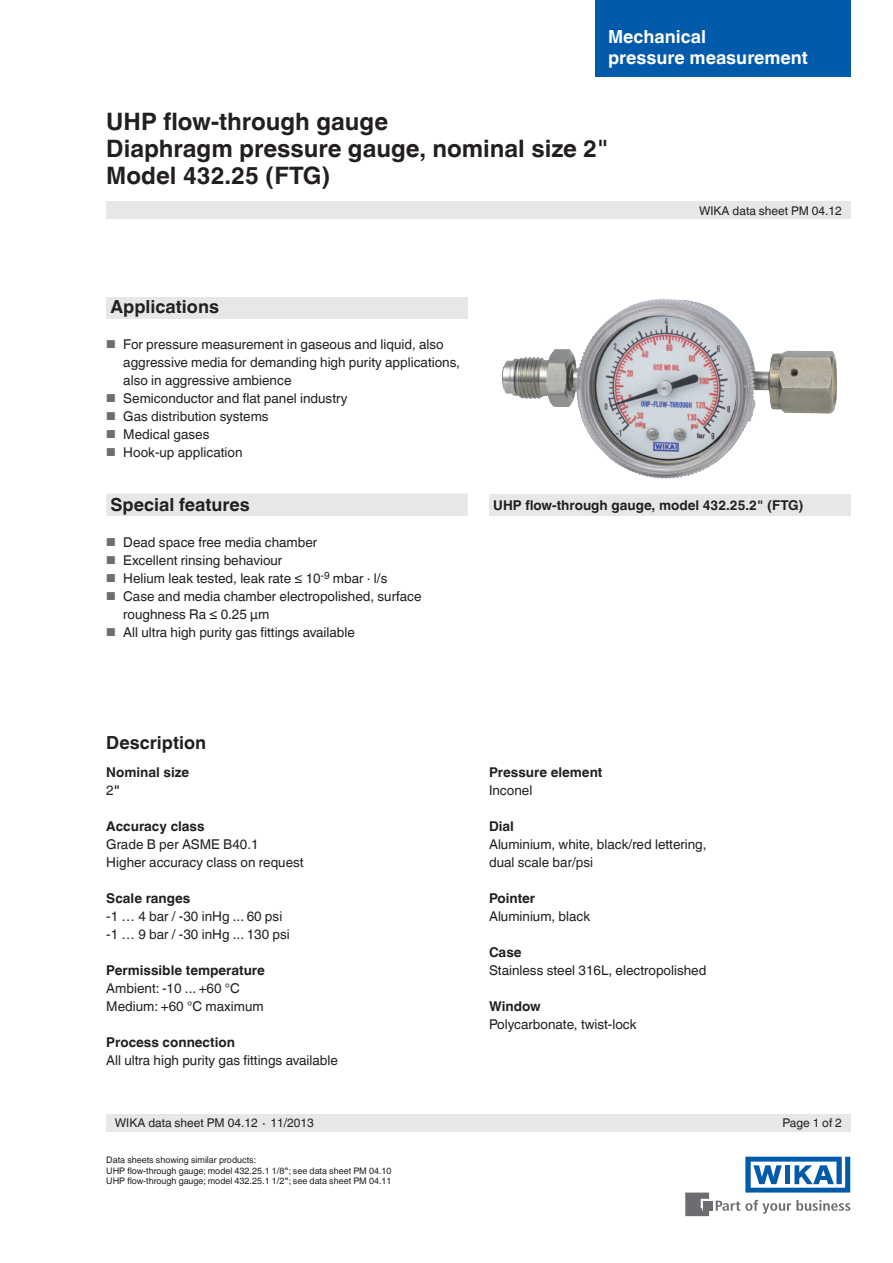
<style>
.page{position:relative;width:893px;height:1263px;background:#fff}
.page>*{position:absolute;margin:0;border:0;box-sizing:border-box;transform-origin:0 0}
.t1{font:700 24px/27px "Helvetica World";color:#231f20}
.t2{font:700 18px "Helvetica World";color:#231f20}
.t3{font:700 18px/21px "Helvetica World";color:#fff}
.t4{font:13.5px/18px "Helvetica World";color:#231f20}
.t5{font:700 13.5px/18px "Helvetica World";color:#231f20}
.t6{font:12px "Helvetica World";color:#231f20}
.t7{font:9px/10.5px "Helvetica World";color:#231f20}
.s1{font-size:11.55px;color:#6c6d70}
.s2{font-weight:400}
.s3{font-weight:700}
</style>
<div class="page">
<div style="left:106px;top:298px;width:362px;height:21px;background:#e6e7e9"></div>
<svg style="left:716px;top:1200px;width:134px;height:14px"></svg>
<div style="left:703px;top:1201px;width:9px;height:9px;background:#6c6d70"></div>
<svg style="left:685px;top:1192px;width:24px;height:24px"></svg>
<svg style="left:745px;top:1157px;width:105px;height:35px"></svg>
<div style="left:106px;top:202px;width:744px;height:17px;background:#e6e7e9"></div>
<div style="left:106px;top:1114px;width:744px;height:17px;background:#e6e7e9"></div>
<div style="left:489px;top:494px;width:362px;height:22px;background:#e6e7e9"></div>
<div style="left:106px;top:493px;width:362px;height:23px;background:#e6e7e9"></div>
<div style="left:595px;top:0;width:255px;height:77px;background:#015aaa"></div>
<img style="left:502px;top:298px;width:254px;height:181px">
<h2 class="t3" style="left:608px;top:26px;width:201px">Mechanical<br>pressure measurement</h2>
<h1 class="t1" style="left:106px;top:108px;width:504px">UHP flow-through gauge<br>Diaphragm pressure gauge, nominal size 2"<br>Model 432.25 (FTG)</h1>
<p class="t6" style="left:699px;top:204px;width:144px">WIKA data sheet PM 04.12</p>
<h2 class="t2" style="left:111px;top:296px;width:110px">Applications</h2>
<p class="t4" style="left:123px;top:335px;width:338px;text-indent:-17px"><span class="s1">■</span> For pressure measurement in gaseous and liquid, also aggressive media for demanding high purity applications, also in aggressive ambience</p>
<p class="t4" style="left:106px;top:389px;width:243px"><span class="s1">■</span> Semiconductor and flat panel industry</p>
<p class="t4" style="left:106px;top:407px;width:164px"><span class="s1">■</span> Gas distribution systems</p>
<p class="t4" style="left:106px;top:425px;width:105px"><span class="s1">■</span> Medical gases</p>
<p class="t4" style="left:106px;top:443px;width:138px"><span class="s1">■</span> Hook-up application</p>
<h2 class="t2" style="left:111px;top:494px;width:141px">Special features</h2>
<p class="t4" style="left:106px;top:533px;width:212px"><span class="s1">■</span> Dead space free media chamber</p>
<p class="t4" style="left:106px;top:551px;width:178px"><span class="s1">■</span> Excellent rinsing behaviour</p>
<p class="t4" style="left:106px;top:569px;width:283px"><span class="s1">■</span> Helium leak tested, leak rate ≤ 10<sup>-9</sup> mbar · l/s</p>
<p class="t4" style="left:123px;top:587px;width:300px;text-indent:-17px"><span class="s1">■</span> Case and media chamber electropolished, surface roughness Ra ≤ 0.25 µm</p>
<p class="t4" style="left:106px;top:623px;width:250px"><span class="s1">■</span> All ultra high purity gas fittings available</p>
<p class="t5" style="left:493px;top:496px;width:312px">UHP flow-through gauge, model 432.25.2" (FTG)</p>
<h2 class="t2" style="left:106px;top:732px;width:101px">Description</h2>
<p class="t5" style="left:106px;top:763px;width:84px">Nominal size<br><span class="s2">2</span>"</p>
<p class="t5" style="left:106px;top:817px;width:100px">Accuracy class</p>
<p class="t4" style="left:106px;top:835px;width:199px">Grade B per ASME B40.1<br>Higher accuracy class on request</p>
<p class="t5" style="left:106px;top:889px;width:86px">Scale ranges</p>
<p class="t4" style="left:106px;top:907px;width:185px">-1 … 4 bar / -30 inHg ... 60 psi -1 … 9 bar / -30 inHg ... 130 psi</p>
<p class="t5" style="left:106px;top:961px;width:160px">Permissible temperature</p>
<p class="t4" style="left:106px;top:979px;width:159px">Ambient: -10 ... +60 °C<br>Medium: +60 °C maximum</p>
<p class="t5" style="left:106px;top:1033px;width:130px">Process connection</p>
<p class="t4" style="left:106px;top:1051px;width:233px">All ultra high purity gas fittings available</p>
<p class="t5" style="left:489px;top:763px;width:115px">Pressure element</p>
<p class="t4" style="left:489px;top:781px;width:45px">Inconel</p>
<p class="t5" style="left:489px;top:817px;width:26px">Dial</p>
<p class="t4" style="left:489px;top:835px;width:219px">Aluminium, white, black/red lettering, dual scale bar/psi</p>
<p class="t5" style="left:489px;top:889px;width:48px">Pointer</p>
<p class="t4" style="left:489px;top:907px;width:103px">Aluminium, black</p>
<p class="t5" style="left:489px;top:943px;width:34px">Case</p>
<p class="t4" style="left:489px;top:961px;width:219px">Stainless steel 316L, electropolished</p>
<p class="t5" style="left:489px;top:997px;width:53px">Window</p>
<p class="t4" style="left:489px;top:1015px;width:149px">Polycarbonate, twist-lock</p>
<p class="t6" style="left:115px;top:1116px;width:201px">WIKA data sheet PM 04.12 ∙ 11/2013</p>
<p class="t6" style="left:782px;top:1116px;width:61px">Page 1 of 2</p>
<p class="t7" style="left:106px;top:1155px;width:287px">Data sheets showing similar products:<br>UHP flow-through gauge; model 432.25.1 1/8<span class="s3">"</span>; see data sheet PM 04.10<br>UHP flow-through gauge; model 432.25.1 1/2<span class="s3">"</span>; see data sheet PM 04.11</p>
</div>
